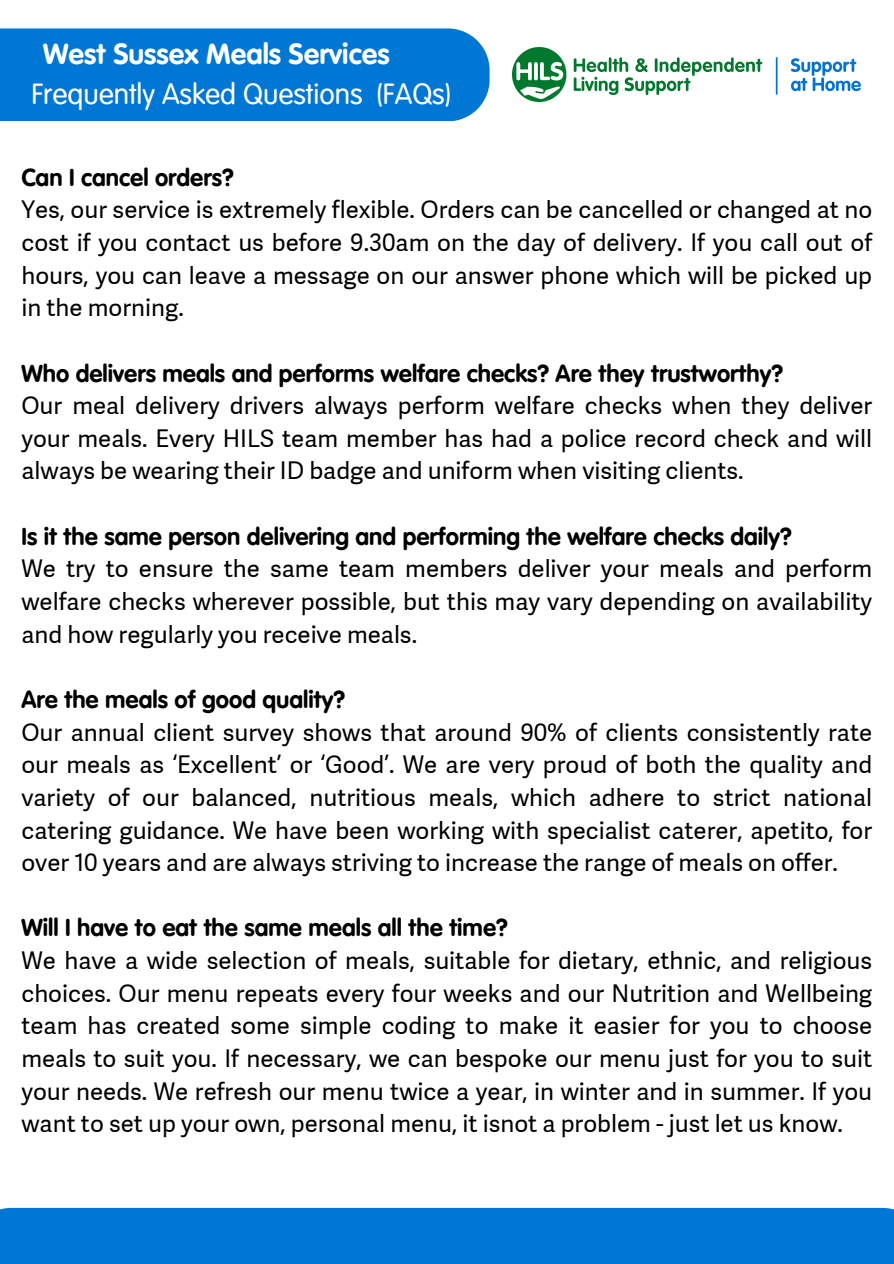
<style>
.page{position:relative;width:894px;height:1264px;background:#fff}
.page>*{position:absolute;margin:0;border:0;box-sizing:border-box;transform-origin:0 0}
.t1{font:28.5px/39.3px "VAG Rounded Next";color:#fff}
.t2{font:24px/32.7px "Adelle Sans";color:#000;text-align:justify}
.t3{font:700 24px "VAG Rounded Next";color:#000}
.s1{font-weight:700}
</style>
<div class="page">
<div style="left:0;top:28px;width:489px;height:93px;background:#0077d5"></div>
<img style="left:512px;top:48px;width:348px;height:54px">
<div style="left:0;top:1207px;width:893px;height:56px;background:#0077d5"></div>
<p class="t1" style="left:31px;top:34px;width:359px;text-indent:12px"><span class="s1">West Sussex Meals Services<br></span>Frequently Asked Questions</p>
<p class="t1" style="left:377px;top:74px;width:75px">(FAQs)</p>
<h1 class="t3" style="left:21px;top:160px;width:214px">Can I cancel orders?</h1>
<p class="t2" style="left:21px;top:193px;width:852px">Yes, our service is extremely flexible. Orders can be cancelled or changed at no cost if you contact us before 9.30am on the day of delivery. If you call out of hours, you can leave a message on our answer phone which will be picked up in the morning.</p>
<p class="t3" style="left:21px;top:356px;width:763px">Who delivers meals and performs welfare checks? Are they trustworthy?</p>
<p class="t2" style="left:21px;top:389px;width:852px">Our meal delivery drivers always perform welfare checks when they deliver your meals. Every HILS team member has had a police record check and will always be wearing their ID badge and uniform when visiting clients.</p>
<p class="t3" style="left:21px;top:519px;width:771px">Is it the same person delivering and performing the welfare checks daily?</p>
<p class="t2" style="left:21px;top:552px;width:852px">We try to ensure the same team members deliver your meals and perform welfare checks wherever possible, but this may vary depending on availability and how regularly you receive meals.</p>
<p class="t3" style="left:21px;top:682px;width:325px">Are the meals of good quality?</p>
<p class="t2" style="left:21px;top:715px;width:852px">Our annual client survey shows that around 90% of clients consistently rate our meals as ‘Excellent’ or ‘Good’. We are very proud of both the quality and variety of our balanced, nutritious meals, which adhere to strict national catering guidance. We have been working with specialist caterer, apetito, for over 10 years and are always striving to increase the range of meals on offer.</p>
<p class="t3" style="left:21px;top:911px;width:488px">Will I have to eat the same meals all the time?</p>
<p class="t2" style="left:21px;top:943px;width:852px">We have a wide selection of meals, suitable for dietary, ethnic, and religious choices. Our menu repeats every four weeks and our Nutrition and Wellbeing team has created some simple coding to make it easier for you to choose meals to suit you. If necessary, we can bespoke our menu just for you to suit your needs. We refresh our menu twice a year, in winter and in summer. If you want to set up your own, personal menu, it isnot a problem - just let us know.</p>
</div>
